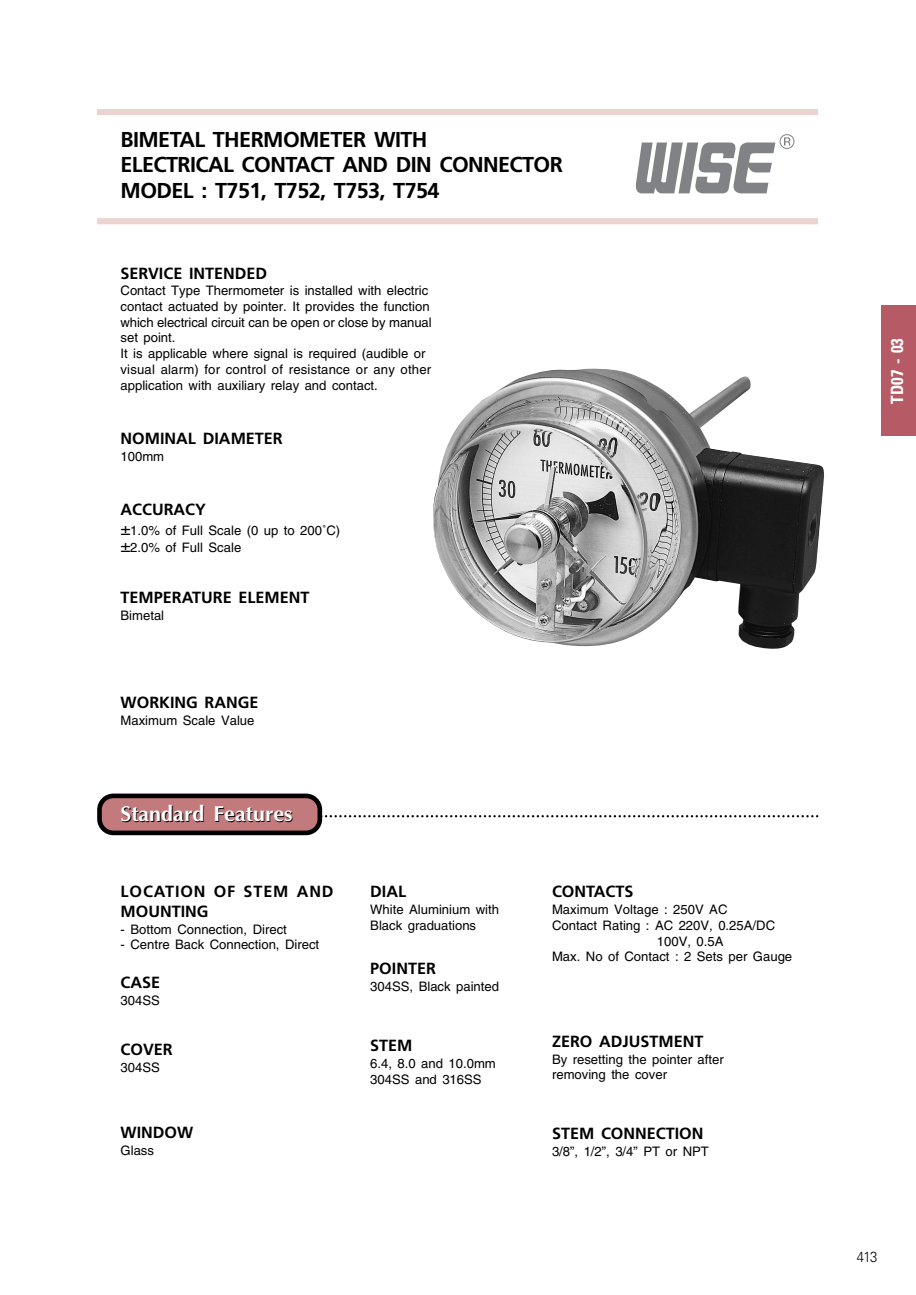
<style>
.page{position:relative;width:916px;height:1295px;background:#fff}
.page>*{position:absolute;margin:0;border:0;box-sizing:border-box;transform-origin:0 0}
.t1{font:700 21.53px/25.9px "Frutiger";letter-spacing:-.03em;color:#000}
.t2{font:700 21.53px "Optima";color:#000}
.t3{font:700 condensed 16.97px "Univers";color:#fff}
.t4{font:700 16.1px "Frutiger";color:#000}
.t5{font:700 16.1px/19.4px "Frutiger";letter-spacing:.055em;color:#000}
.t6{font:300 14.7px "Univers";color:#000;scale:.9 1}
.t7{font:13.12px/15.8px "Helvetica";color:#000}
.s1{font-size:17.68px}
</style>
<div class="page">
<img style="left:433px;top:368px;width:391px;height:281px">
<div style="left:99px;top:796px;width:221px;height:37px;background:#c27a7d;border-radius:14px"></div>
<div style="left:97px;top:794px;width:225px;height:41px;border:5px solid #000;border-radius:14px"></div>
<div style="left:97px;top:218px;width:720px;height:6px;background:#ebd3cf"></div>
<div style="left:97px;top:109px;width:720px;height:6px;background:#ebd3cf"></div>
<svg style="left:321px;top:815px;width:496px;height:2px"></svg>
<svg style="left:635px;top:134px;width:159px;height:59px"></svg>
<div style="left:881px;top:305px;width:34px;height:131px;background:#b65a65"></div>
<p class="t1" style="left:120px;top:128px;width:443px">BIMETAL THERMOMETER WITH<br>ELECTRICAL CONTACT AND DIN CONNECTOR<br>MODEL : T751, T752, T753, T754</p>
<p class="t4" style="left:120px;top:266px;width:148px">SERVICE INTENDED</p>
<p class="t7" style="left:120px;top:284px;width:312px">Contact Type Thermometer is installed with electric contact actuated by pointer. It provides the function which electrical circuit can be open or close by manual set point.<br>It is applicable where signal is required (audible or visual alarm) for control of resistance or any other application with auxiliary relay and contact.</p>
<p class="t4" style="left:120px;top:432px;width:164px">NOMINAL DIAMETER</p>
<p class="t7" style="left:120px;top:450px;width:45px">100mm</p>
<p class="t4" style="left:120px;top:503px;width:87px">ACCURACY</p>
<p class="t7" style="left:120px;top:523px;width:221px;line-height:17px"><span class="s1">±</span>1.0% of Full Scale (0 up to 200˚C) <span class="s1">±</span>2.0% of Full Scale</p>
<p class="t4" style="left:120px;top:591px;width:190px">TEMPERATURE ELEMENT</p>
<p class="t7" style="left:120px;top:609px;width:45px">Bimetal</p>
<p class="t4" style="left:120px;top:696px;width:139px">WORKING RANGE</p>
<p class="t7" style="left:120px;top:714px;width:135px">Maximum Scale Value</p>
<p class="t2" style="left:121px;top:805px;width:173px">Standard Features</p>
<p class="t5" style="left:120px;top:883px;width:214px">LOCATION OF STEM AND<br>MOUNTING</p>
<p class="t7" style="left:120px;top:922px;width:168px">- Bottom Connection, Direct</p>
<p class="t7" style="left:120px;top:938px;width:200px">- Centre Back Connection, Direct</p>
<p class="t4" style="left:120px;top:976px;width:41px">CASE</p>
<p class="t7" style="left:120px;top:993px;width:41px">304SS</p>
<p class="t4" style="left:120px;top:1043px;width:54px">COVER</p>
<p class="t7" style="left:120px;top:1061px;width:41px">304SS</p>
<p class="t4" style="left:120px;top:1126px;width:74px">WINDOW</p>
<p class="t7" style="left:120px;top:1144px;width:35px">Glass</p>
<p class="t4" style="left:370px;top:885px;width:37px">DIAL</p>
<p class="t7" style="left:370px;top:903px;width:130px">White Aluminium with<br>Black graduations</p>
<p class="t4" style="left:370px;top:962px;width:67px">POINTER</p>
<p class="t7" style="left:370px;top:980px;width:130px">304SS, Black painted</p>
<p class="t4" style="left:370px;top:1039px;width:44px">STEM</p>
<p class="t7" style="left:370px;top:1057px;width:127px">6.4, 8.0 and 10.0mm<br>304SS and 316SS</p>
<p class="t4" style="left:552px;top:885px;width:83px">CONTACTS</p>
<p class="t7" style="left:552px;top:903px;width:177px">Maximum Voltage : 250V AC</p>
<p class="t7" style="left:552px;top:919px;width:224px">Contact Rating : AC 220V, 0.25A/DC</p>
<p class="t7" style="left:656px;top:934px;width:68px">100V, 0.5A</p>
<p class="t7" style="left:552px;top:950px;width:242px">Max. No of Contact : 2 Sets per Gauge</p>
<p class="t4" style="left:552px;top:1035px;width:153px">ZERO ADJUSTMENT</p>
<p class="t7" style="left:552px;top:1052px;width:173px">By resetting the pointer after removing the cover</p>
<p class="t4" style="left:552px;top:1127px;width:153px">STEM CONNECTION</p>
<p class="t7" style="left:552px;top:1145px;width:158px">3/8”, 1/2”, 3/4” PT or NPT</p>
<p class="t3" style="left:890px;top:404px;width:67px;rotate:-90deg">TD07 - 03</p>
<p class="t6" style="left:856px;top:1252px;width:24px">413</p>
</div>
